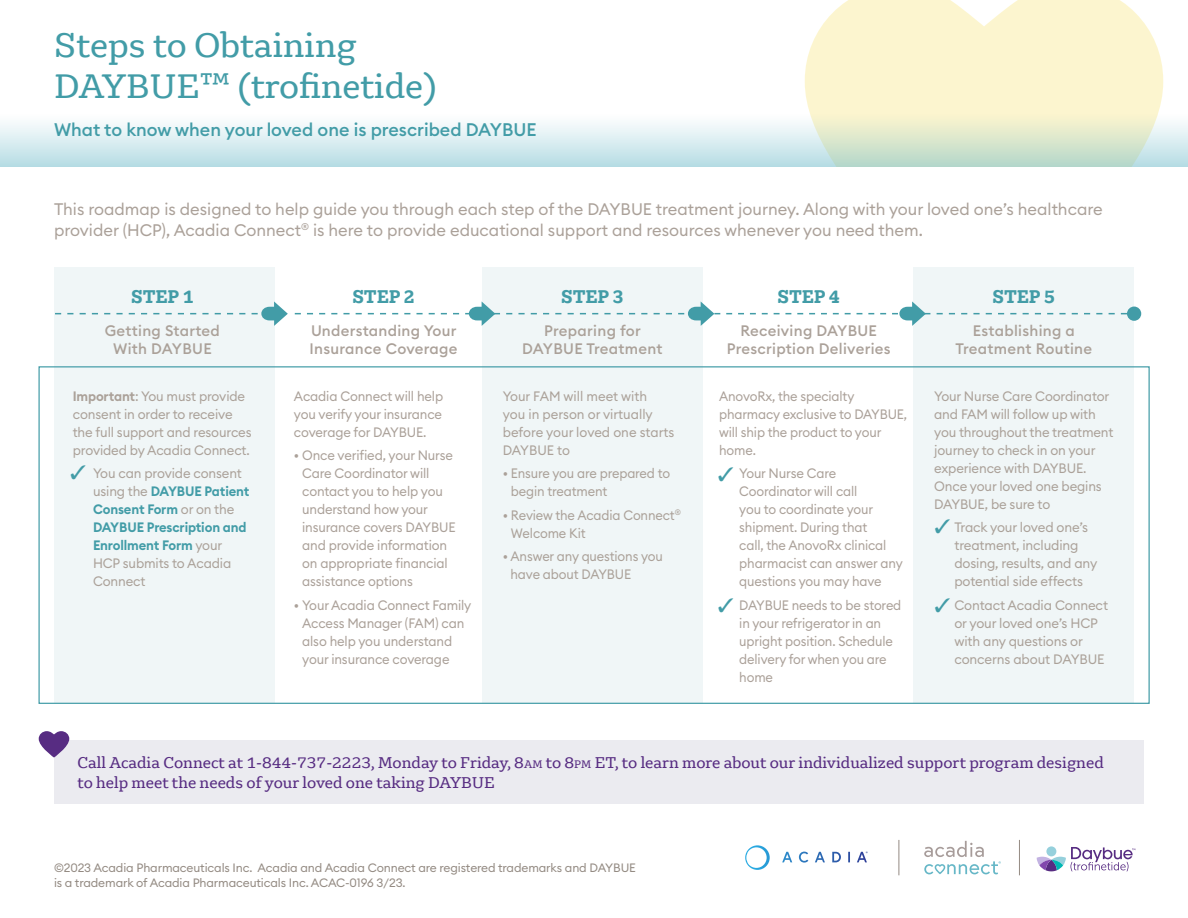
<style>
.page{position:relative;width:1188px;height:918px;background:#fff}
.page>*{position:absolute;margin:0;border:0;box-sizing:border-box;transform-origin:0 0}
.t1{font:36px/40.5px "Gelo";color:#429ca7}
.t2{font:700 19.5px "Gelo";letter-spacing:-.01em;color:#429ca7;scale:.95 1}
.t3{font:500 18px "Euclid Circular B";color:#429ca7}
.t4{font:16.5px/21px "Euclid Circular B";color:#aba199}
.t5{font:16.5px/19.5px "Gelo";color:#572c82}
.t6{font:500 15px/18px "Euclid Circular B";letter-spacing:.02em;color:#aba199;text-align:center}
.t7{font:13.5px/18px "Euclid Circular B";letter-spacing:-.01em;color:#aba199;scale:.95 1}
.t8{font:13.5px/18px "Euclid Circular B";letter-spacing:-.01em;color:#aba199}
.t9{font:13.5px/18px "Euclid Circular B";letter-spacing:-.01em;color:#aba199;text-align:justify;scale:.96 1}
.t10{font:12px/14.4px "Euclid Circular B";letter-spacing:-.01em;color:#948b83}
.t11{font:5.1px "Myriad Pro";color:#253f8f}
.s1{font-weight:600}
.s2{font-weight:600;color:#429ca7}
.s3{font-size:11.55px}
</style>
<div class="page">
<svg style="left:805px;top:0;width:358px;height:113px;background:#fcf5d2"></svg>
<svg style="left:0;top:113px;width:1188px;height:54px"></svg>
<svg style="left:1037px;top:847px;width:98px;height:24px"></svg>
<div style="left:1046px;top:846px;width:10px;height:10px;background:#95d0dc;border-radius:50%"></div>
<hr style="left:1019px;top:840px;width:1px;height:35px;background:#948b83">
<div style="left:54px;top:740px;width:1090px;height:63px;background:#ebebf0"></div>
<svg style="left:39px;top:731px;width:30px;height:27px"></svg>
<hr style="left:899px;top:840px;width:1px;height:35px;background:#948b83">
<svg style="left:924px;top:841px;width:77px;height:33px"></svg>
<div style="left:482px;top:268px;width:221px;height:435px;background:#f0f6f7"></div>
<div style="left:914px;top:268px;width:220px;height:435px;background:#f0f6f7"></div>
<div style="left:54px;top:268px;width:220px;height:435px;background:#f0f6f7"></div>
<svg style="left:55px;top:301px;width:233px;height:25px"></svg>
<svg style="left:295px;top:301px;width:832px;height:25px"></svg>
<div style="left:1127px;top:307px;width:14px;height:14px;background:#429ca7;border-radius:50%"></div>
<svg style="left:782px;top:852px;width:85px;height:11px"></svg>
<svg style="left:745px;top:845px;width:25px;height:25px"></svg>
<h1 class="t1" style="left:54px;top:24px;width:384px">Steps to Obtaining<br>DAYBUE™ (trofinetide)</h1>
<h3 class="t3" style="left:54px;top:118px;width:484px">What to know when your loved one is prescribed DAYBUE</h3>
<p class="t4" style="left:54px;top:198px;width:1050px">This roadmap is designed to help guide you through each step of the DAYBUE treatment journey. Along with your loved one’s healthcare provider (HCP), Acadia Connect<sup>®</sup> is here to provide educational support and resources whenever you need them.</p>
<h2 class="t2" style="left:131px;top:284px;width:67px">STEP 1</h2>
<p class="t6" style="left:105px;top:322px;width:117px">Getting Started<br>With DAYBUE</p>
<p class="t8" style="left:73px;top:387px;width:180px"><span class="s1">Important</span>: You must provide consent in order to receive the full support and resources provided by Acadia Connect.</p>
<p class="t8" style="left:93px;top:464px;width:158px">You can provide consent using the <span class="s2">DAYBUE Patient<br>Consent Form</span> or on the<br><span class="s2">DAYBUE Prescription and<br>Enrollment Form</span> your<br>HCP submits to Acadia<br>Connect</p>
<h2 class="t2" style="left:352px;top:284px;width:67px">STEP 2</h2>
<p class="t6" style="left:310px;top:322px;width:150px;text-align:left">Understanding Your<br>Insurance Coverage</p>
<p class="t9" style="left:294px;top:387px;width:157px">Acadia Connect will help you verify your insurance coverage for DAYBUE.</p>
<p class="t7" style="left:302px;top:446px;width:163px;text-indent:-8px">• Once verified, your Nurse<br>Care Coordinator will contact you to help you understand how your insurance covers DAYBUE and provide information on appropriate financial assistance options</p>
<p class="t7" style="left:302px;top:596px;width:180px;text-indent:-8px">• Your Acadia Connect Family<br>Access Manager (FAM) can also help you understand your insurance coverage</p>
<h2 class="t2" style="left:561px;top:284px;width:67px">STEP 3</h2>
<p class="t6" style="left:522px;top:322px;width:142px">Preparing for<br>DAYBUE Treatment</p>
<p class="t8" style="left:503px;top:387px;width:173px">Your FAM will meet with<br>you in person or virtually before your loved one starts<br>DAYBUE to</p>
<p class="t7" style="left:511px;top:464px;width:169px;text-indent:-8px">• Ensure you are prepared to begin treatment</p>
<p class="t7" style="left:511px;top:506px;width:180px;text-indent:-8px">• Review the Acadia Connect<sup>®<br></sup>Welcome Kit</p>
<p class="t7" style="left:511px;top:547px;width:162px;text-indent:-8px">• Answer any questions you have about DAYBUE</p>
<h2 class="t2" style="left:778px;top:284px;width:67px">STEP 4</h2>
<p class="t6" style="left:727px;top:322px;width:165px">Receiving DAYBUE<br>Prescription Deliveries</p>
<p class="t7" style="left:719px;top:387px;width:200px">AnovoRx, the specialty pharmacy exclusive to DAYBUE, will ship the product to your home.</p>
<p class="t7" style="left:739px;top:464px;width:174px">Your Nurse Care<br>Coordinator will call<br>you to coordinate your shipment. During that<br>call, the AnovoRx clinical pharmacist can answer any questions you may have</p>
<p class="t7" style="left:739px;top:596px;width:172px">DAYBUE needs to be stored in your refrigerator in an upright position. Schedule delivery for when you are home</p>
<h2 class="t2" style="left:993px;top:284px;width:67px">STEP 5</h2>
<p class="t6" style="left:956px;top:322px;width:138px">Establishing a<br>Treatment Routine</p>
<p class="t8" style="left:934px;top:387px;width:181px">Your Nurse Care Coordinator and FAM will follow up with you throughout the treatment journey to check in on your experience with DAYBUE.<br>Once your loved one begins<br>DAYBUE, be sure to</p>
<p class="t8" style="left:954px;top:518px;width:144px">Track your loved one’s treatment, including dosing, results, and any potential side effects</p>
<p class="t8" style="left:954px;top:596px;width:155px">Contact Acadia Connect or your loved one’s HCP with any questions or concerns about DAYBUE</p>
<p class="t5" style="left:78px;top:753px;width:1028px">Call Acadia Connect at 1-844-737-2223, Monday to Friday, 8<span class="s3">AM</span> to 8<span class="s3">PM</span> ET, to learn more about our individualized support program designed to help meet the needs of your loved one taking DAYBUE</p>
<p class="t10" style="left:54px;top:861px;width:583px">©2023 Acadia Pharmaceuticals Inc. Acadia and Acadia Connect are registered trademarks and DAYBUE is a trademark of Acadia Pharmaceuticals Inc. ACAC-0196 3/23.</p>
<p class="t11" style="left:866px;top:850px;width:4px">®</p>
</div>
